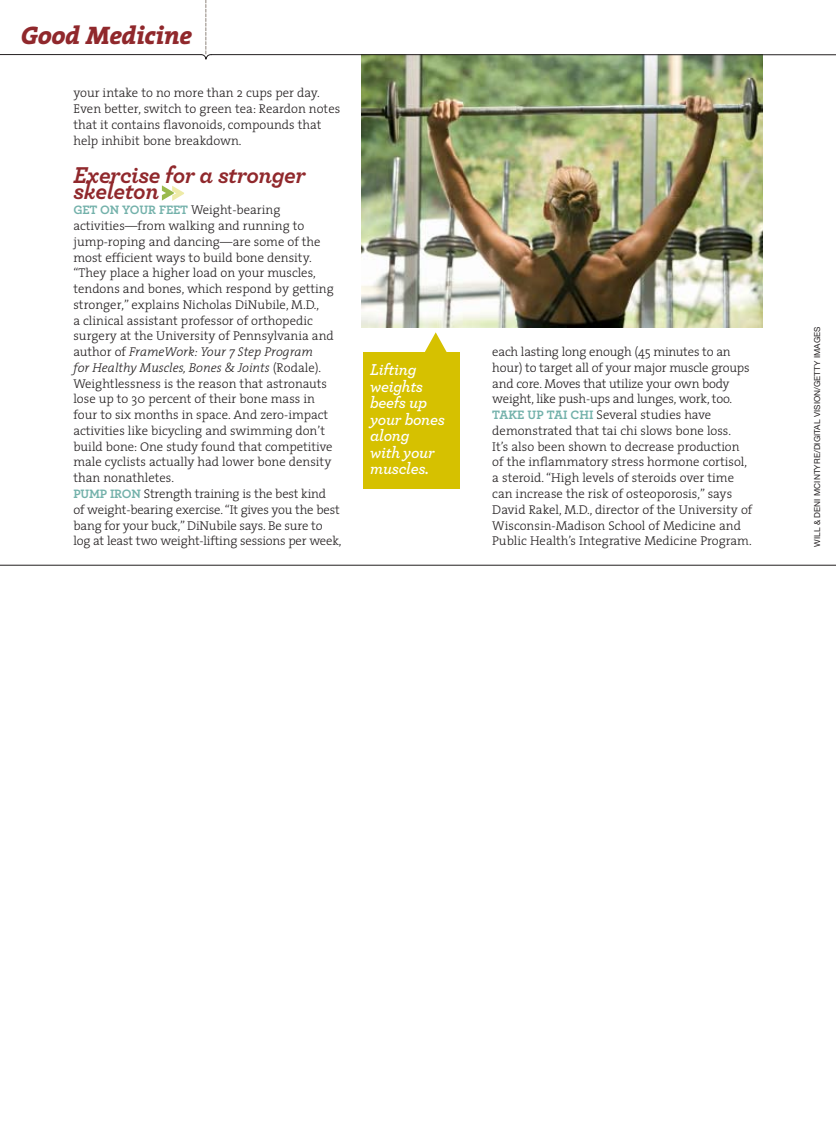
<style>
.page{position:relative;width:836px;height:1133px;background:#fff}
.page>*{position:absolute;margin:0;border:0;box-sizing:border-box;transform-origin:0 0}
.t1{font:italic 800 25.5px "The Serif";letter-spacing:-.015em;color:#90282c}
.t2{font:italic 700 24px "Archer";letter-spacing:-.02em;color:#90282c}
.t3{font:italic 600 16.5px/16.5px "Archer";letter-spacing:-.02em;color:#fff}
.t4{font:300 12.75px/15.8px "The Serif";color:#231f20}
.t5{font:8.25px "Helvetica Neue LT Std";letter-spacing:.01em;color:#231f20}
.s1{font-family:"Archer";font-weight:700;color:#73b1aa}
.s2{font-style:italic}
</style>
<div class="page">
<img style="left:362px;top:55px;width:400px;height:272px">
<hr style="left:0;top:54px;width:201px;height:1px;background:#231f20">
<hr style="left:211px;top:54px;width:624px;height:1px;background:#231f20">
<svg style="left:201px;top:0;width:10px;height:59px"></svg>
<svg style="left:162px;top:185px;width:22px;height:16px"></svg>
<hr style="left:0;top:565px;width:835px;height:1px;background:#231f20">
<div style="left:363px;top:353px;width:96px;height:136px;background:#d6c100"></div>
<svg style="left:423px;top:332px;width:25px;height:21px"></svg>
<h1 class="t1" style="left:21px;top:13px;width:173px">Good Medicine</h1>
<p class="t4" style="left:73px;top:85px;width:268px">your intake to no more than 2 cups per day.<br>Even better, switch to green tea: Reardon notes that it contains flavonoids, compounds that help inhibit bone breakdown.</p>
<h2 class="t2" style="left:73px;top:160px;width:234px">Exercise for a stronger</h2>
<h2 class="t2" style="left:73px;top:175px;width:87px">skeleton</h2>
<p class="t4" style="left:73px;top:202px;width:269px"><span class="s1">GET ON YOUR FEET</span> Weight-bearing activities—from walking and running to jump-roping and dancing—are some of the most efficient ways to build bone density. “They place a higher load on your muscles, tendons and bones, which respond by getting stronger,” explains Nicholas DiNubile, M.D.,<br>a clinical assistant professor of orthopedic surgery at the University of Pennsylvania and author of <span class="s2">FrameWork: Your 7 Step Program<br>for Healthy Muscles, Bones &amp; Joints</span> (Rodale).<br>Weightlessness is the reason that astronauts lose up to 30 percent of their bone mass in four to six months in space. And zero-impact activities like bicycling and swimming don’t build bone: One study found that competitive male cyclists actually had lower bone density than nonathletes.<br><span class="s1">PUMP IRON</span> Strength training is the best kind<br>of weight-bearing exercise. “It gives you the best bang for your buck,” DiNubile says. Be sure to log at least two weight-lifting sessions per week,</p>
<p class="t3" style="left:370px;top:361px;width:76px">Lifting weights beefs up your bones along<br>with your muscles.</p>
<p class="t4" style="left:492px;top:343px;width:261px">each lasting long enough (45 minutes to an hour) to target all of your major muscle groups and core. Moves that utilize your own body weight, like push-ups and lunges, work, too.<br><span class="s1">TAKE UP TAI CHI</span> Several studies have demonstrated that tai chi slows bone loss.<br>It’s also been shown to decrease production of the inflammatory stress hormone cortisol, a steroid. “High levels of steroids over time can increase the risk of osteoporosis,” says David Rakel, M.D., director of the University of Wisconsin-Madison School of Medicine and Public Health’s Integrative Medicine Program.</p>
<p class="t5" style="left:811px;top:547px;width:222px;rotate:-90deg">Will &amp; Deni McI ntyre/Digital Vision/Getty Images</p>
</div>
